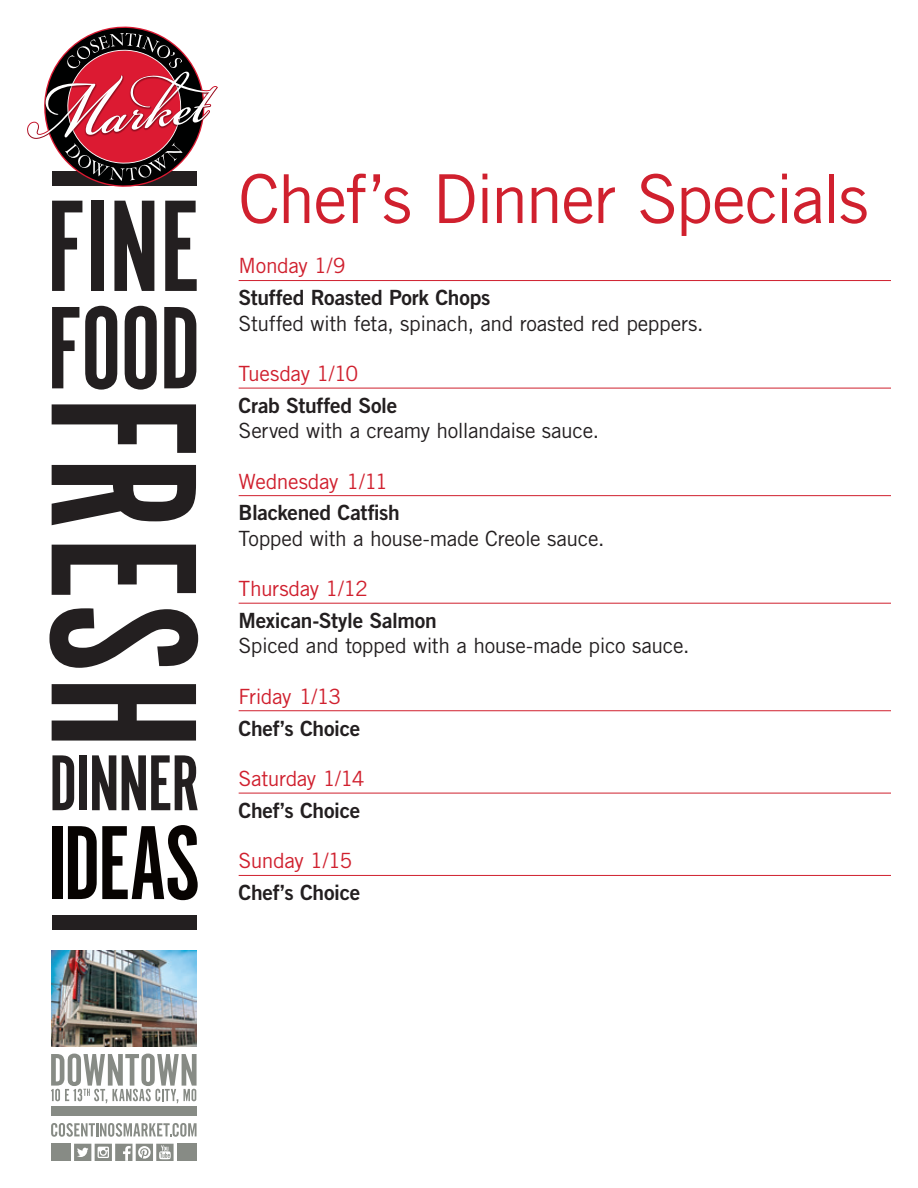
<style>
.page{position:relative;width:918px;height:1188px;background:#fff}
.page>*{position:absolute;margin:0;border:0;box-sizing:border-box;transform-origin:0 0}
.t1{font:67.5px "Trade Gothic";letter-spacing:-.03em;color:#d0202e}
.t2{font:21px "Trade Gothic";letter-spacing:-.02em;color:#231f20}
.t3{font:21px "Trade Gothic Bold Two";letter-spacing:-.015em;color:#231f20}
.t4{font:21px "Trade Gothic";letter-spacing:-.02em;color:#d0202e}
</style>
<div class="page">
<img style="left:51px;top:950px;width:146px;height:97px">
<div style="left:52px;top:826px;width:10px;height:73px;background:#070301"></div>
<svg style="left:68px;top:825px;width:130px;height:75px"></svg>
<svg style="left:52px;top:201px;width:30px;height:90px"></svg>
<div style="left:91px;top:201px;width:13px;height:90px;background:#231f20"></div>
<svg style="left:114px;top:201px;width:40px;height:90px"></svg>
<svg style="left:165px;top:201px;width:32px;height:90px"></svg>
<svg style="left:52px;top:307px;width:27px;height:81px"></svg>
<svg style="left:85px;top:306px;width:32px;height:84px"></svg>
<svg style="left:125px;top:306px;width:32px;height:84px"></svg>
<svg style="left:164px;top:307px;width:32px;height:81px"></svg>
<svg style="left:52px;top:404px;width:144px;height:49px"></svg>
<svg style="left:52px;top:465px;width:144px;height:60px"></svg>
<svg style="left:52px;top:545px;width:144px;height:50px"></svg>
<svg style="left:49px;top:608px;width:149px;height:60px"></svg>
<svg style="left:52px;top:684px;width:144px;height:57px"></svg>
<div style="left:52px;top:915px;width:145px;height:15px;background:#231f20"></div>
<svg style="left:52px;top:755px;width:22px;height:55px"></svg>
<div style="left:79px;top:755px;width:8px;height:55px;background:#231f20"></div>
<svg style="left:92px;top:755px;width:24px;height:55px"></svg>
<svg style="left:122px;top:755px;width:76px;height:55px"></svg>
<svg style="left:27px;top:26px;width:191px;height:161px"></svg>
<svg style="left:51px;top:1054px;width:146px;height:49px"></svg>
<div style="left:51px;top:1106px;width:146px;height:10px;background:#878b85"></div>
<svg style="left:51px;top:1123px;width:146px;height:14px"></svg>
<svg style="left:74px;top:1144px;width:100px;height:17px"></svg>
<div style="left:51px;top:1144px;width:20px;height:17px;background:#878b85"></div>
<div style="left:177px;top:1144px;width:20px;height:17px;background:#878b85"></div>
<hr style="left:239px;top:280px;width:652px;height:1px;background:#d0202e">
<hr style="left:239px;top:388px;width:652px;height:1px;background:#d0202e">
<hr style="left:239px;top:495px;width:652px;height:1px;background:#d0202e">
<hr style="left:239px;top:603px;width:652px;height:1px;background:#d0202e">
<hr style="left:239px;top:710px;width:652px;height:1px;background:#d0202e">
<hr style="left:239px;top:793px;width:652px;height:1px;background:#d0202e">
<hr style="left:239px;top:875px;width:652px;height:1px;background:#d0202e">
<h1 class="t1" style="left:239px;top:158px;width:632px">Chef’s Dinner Specials</h1>
<p class="t4" style="left:239px;top:253px;width:109px">Monday 1/9</p>
<p class="t3" style="left:239px;top:285px;width:253px">Stuffed Roasted Pork Chops</p>
<p class="t2" style="left:239px;top:310px;width:467px">Stuffed with feta, spinach, and roasted red peppers.</p>
<p class="t4" style="left:239px;top:361px;width:121px">Tuesday 1/10</p>
<p class="t3" style="left:239px;top:392px;width:160px">Crab Stuffed Sole</p>
<p class="t2" style="left:239px;top:418px;width:362px">Served with a creamy hollandaise sauce.</p>
<p class="t4" style="left:239px;top:468px;width:151px">Wednesday 1/11</p>
<p class="t3" style="left:239px;top:500px;width:163px">Blackened Catfish</p>
<p class="t2" style="left:239px;top:525px;width:367px">Topped with a house-made Creole sauce.</p>
<p class="t4" style="left:239px;top:576px;width:131px">Thursday 1/12</p>
<p class="t3" style="left:239px;top:607px;width:200px">Mexican-Style Salmon</p>
<p class="t2" style="left:239px;top:633px;width:452px">Spiced and topped with a house-made pico sauce.</p>
<p class="t4" style="left:239px;top:683px;width:104px">Friday 1/13</p>
<p class="t3" style="left:239px;top:715px;width:123px">Chef’s Choice</p>
<p class="t4" style="left:239px;top:766px;width:127px">Saturday 1/14</p>
<p class="t3" style="left:239px;top:797px;width:123px">Chef’s Choice</p>
<p class="t4" style="left:239px;top:848px;width:115px">Sunday 1/15</p>
<p class="t3" style="left:239px;top:880px;width:123px">Chef’s Choice</p>
</div>
